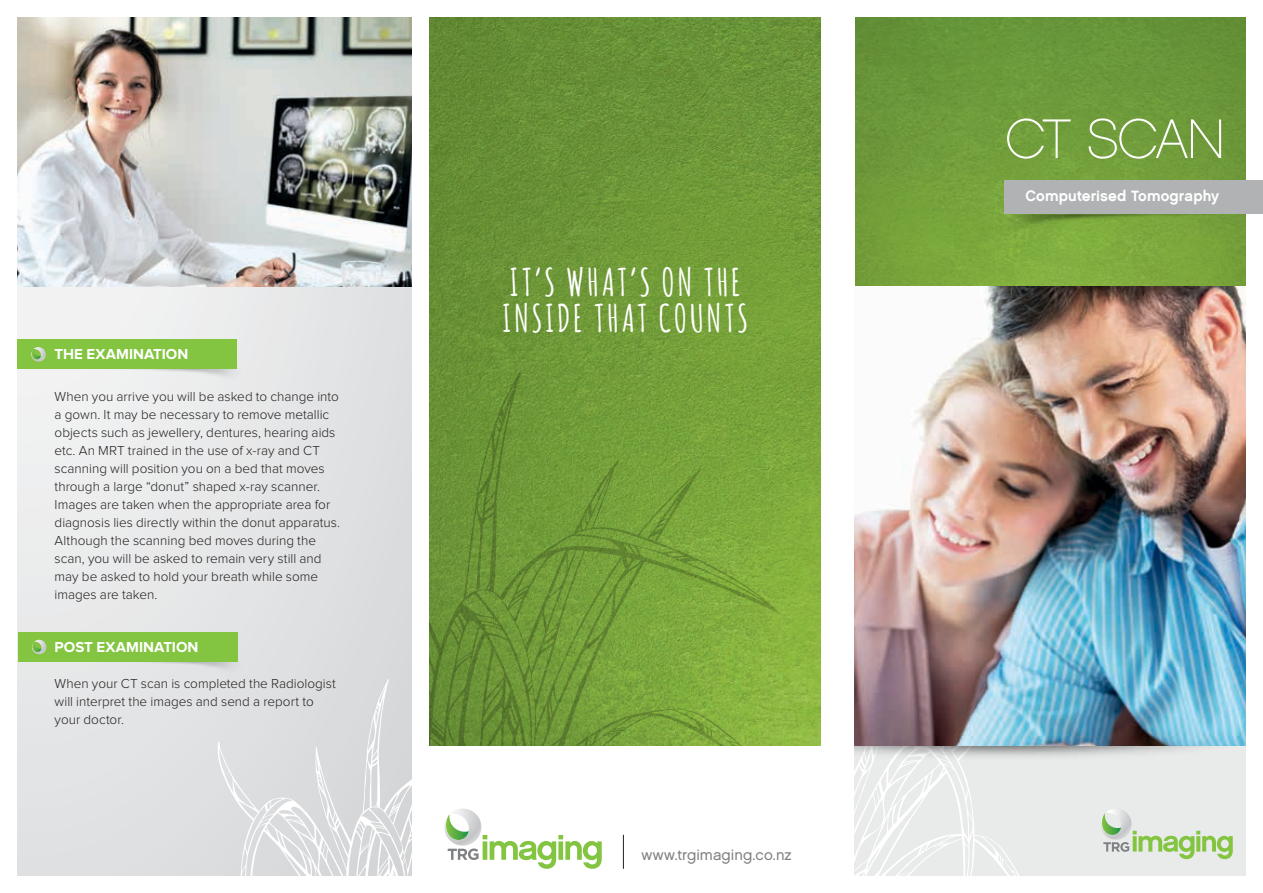
<style>
.page{position:relative;width:1263px;height:893px;background:#fff}
.page>*{position:absolute;margin:0;border:0;box-sizing:border-box;transform-origin:0 0}
.t1{font:55.65px "Chalet Paris Nineteen Eighty";letter-spacing:-.04em;color:#fff}
.t2{font:700 37.5px/36px "Amatic";letter-spacing:.105em;color:#fff}
.t3{font:700 15px "Proxima Nova";color:#fff}
.t4{font:15px "Chalet New York Nineteen Sixty";letter-spacing:.01em;color:#fff}
.t5{font:15px "Chalet London Nineteen Sixty";color:#7f8083}
.t6{font:300 13.5px/18px "Proxima Nova";color:#231f20}
</style>
<div class="page">
<div style="left:855px;top:746px;width:391px;height:130px;background:#e7e8e8"></div>
<svg style="left:855px;top:769px;width:164px;height:107px"></svg>
<img style="left:855px;top:17px;width:391px;height:729px">
<svg style="left:1101px;top:809px;width:132px;height:50px"></svg>
<svg style="left:444px;top:809px;width:158px;height:60px"></svg>
<hr style="left:623px;top:835px;width:1px;height:34px;background:#231f20">
<img style="left:429px;top:17px;width:392px;height:729px">
<svg style="left:429px;top:371px;width:358px;height:375px;background:#739d39"></svg>
<img style="left:986px;top:197px;width:253px;height:48px">
<div style="left:1004px;top:180px;width:259px;height:34px;background:#b0b2b4"></div>
<img style="left:855px;top:746px;width:344px;height:23px">
<div style="left:17px;top:17px;width:394px;height:859px;background:#e4e5e6"></div>
<svg style="left:218px;top:679px;width:193px;height:197px"></svg>
<img style="left:17px;top:17px;width:394px;height:270px">
<img style="left:155px;top:662px;width:104px;height:23px">
<div style="left:18px;top:632px;width:220px;height:30px;background:#83c441"></div>
<svg style="left:32px;top:640px;width:14px;height:14px"></svg>
<img style="left:53px;top:369px;width:177px;height:23px">
<div style="left:17px;top:340px;width:220px;height:29px;background:#83c441"></div>
<svg style="left:31px;top:347px;width:15px;height:15px"></svg>
<p class="t3" style="left:55px;top:347px;width:135px">THE EXAMINATION</p>
<p class="t6" style="left:55px;top:388px;width:287px">When you arrive you will be asked to change into a gown. It may be necessary to remove metallic objects such as jewellery, dentures, hearing aids etc. An MRT trained in the use of x-ray and CT scanning will position you on a bed that moves through a large “donut” shaped x-ray scanner.<br>Images are taken when the appropriate area for diagnosis lies directly within the donut apparatus.<br>Although the scanning bed moves during the scan, you will be asked to remain very still and may be asked to hold your breath while some images are taken.</p>
<p class="t3" style="left:55px;top:640px;width:145px">POST EXAMINATION</p>
<p class="t6" style="left:55px;top:675px;width:283px">When your CT scan is completed the Radiologist will interpret the images and send a report to your doctor.</p>
<h2 class="t2" style="left:503px;top:263px;width:246px">IT’S WHAT’S ON THE<br>INSIDE THAT COUNTS</h2>
<p class="t5" style="left:641px;top:845px;width:152px">www.trgimaging.co.nz</p>
<h1 class="t1" style="left:1005px;top:107px;width:222px">CT SCAN</h1>
<p class="t4" style="left:1025px;top:186px;width:195px">Computerised Tomography</p>
</div>
